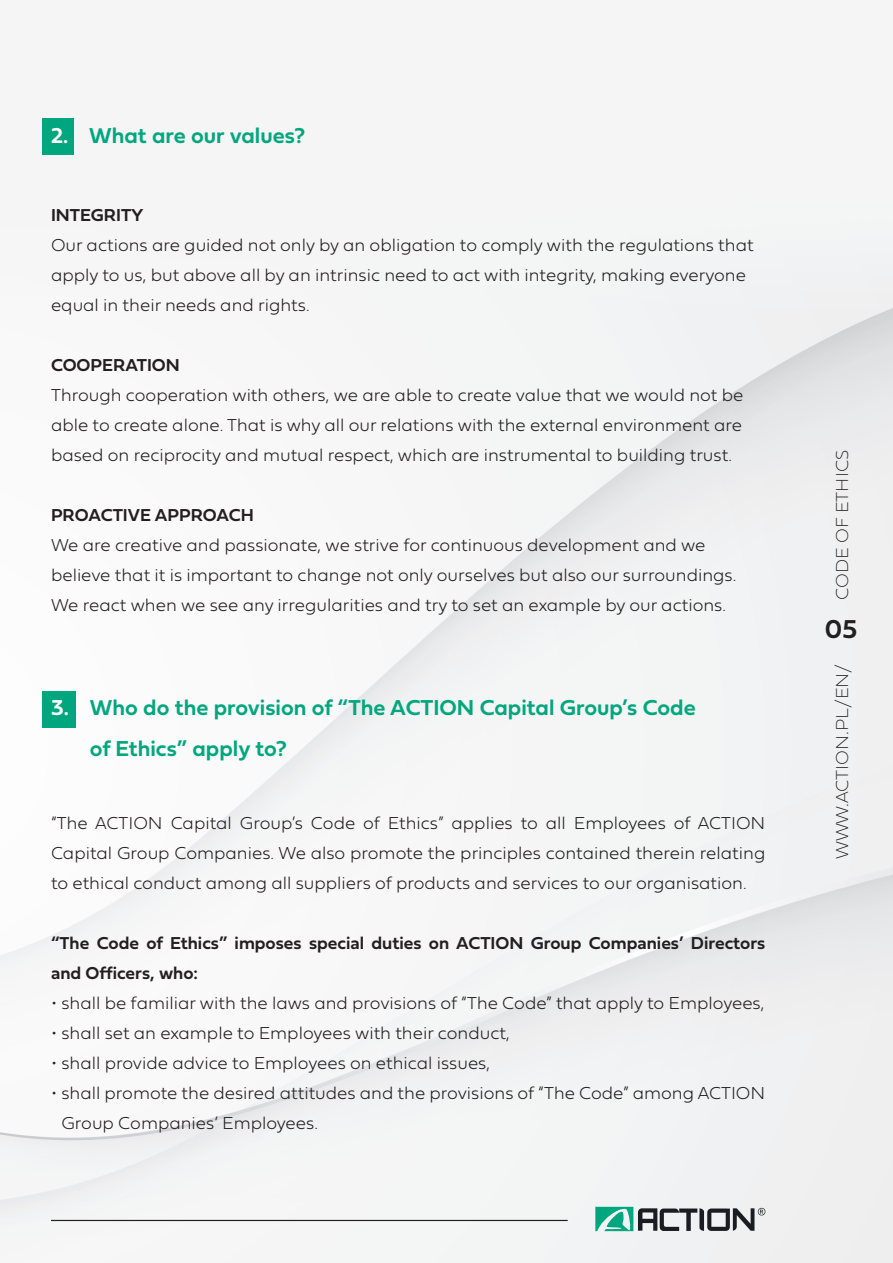
<style>
.page{position:relative;width:893px;height:1263px;background:#fff}
.page>*{position:absolute;margin:0;border:0;box-sizing:border-box;transform-origin:0 0}
.t1{font:27px "Fieldwork Geo Demibold";color:#231f20}
.t2{font:22.5px/40.5px "Fieldwork Geo Demibold";color:#00a77e}
.t3{font:100 18px/30px "Fieldwork Geo";color:#231f20}
.t4{font:700 18px/30px "Fieldwork Hum Demi";color:#231f20}
.t5{font:18px "Fieldwork Geo Demibold";color:#231f20}
.t6{font:18px "Fieldwork Hum Hair";color:#231f20}
.s1{color:#fff}
</style>
<div class="page">
<div style="left:0;top:118px;width:893px;height:1145px;background:#f5f5f6"></div>
<hr style="left:51px;top:1220px;width:517px;height:1px;background:#231f20">
<svg style="left:595px;top:1207px;width:170px;height:25px"></svg>
<div style="left:43px;top:118px;width:31px;height:37px;background:#00a77e"></div>
<div style="left:43px;top:691px;width:33px;height:36px;background:#00a77e"></div>
<p class="t2" style="left:51px;top:114px;width:256px"><span class="s1">2.</span> What are our values?</p>
<p class="t5" style="left:51px;top:201px;width:94px">INTEGRITY</p>
<p class="t3" style="left:51px;top:229px;width:704px">Our actions are guided not only by an obligation to comply with the regulations that apply to us, but above all by an intrinsic need to act with integrity, making everyone equal in their needs and rights.</p>
<p class="t5" style="left:51px;top:351px;width:130px">COOPERATION</p>
<p class="t3" style="left:51px;top:379px;width:694px;text-align:justify">Through cooperation with others, we are able to create value that we would not be able to create alone. That is why all our relations with the external environment are based on reciprocity and mutual respect, which are instrumental to building trust.</p>
<p class="t5" style="left:51px;top:501px;width:204px">PROACTIVE APPROACH</p>
<p class="t3" style="left:51px;top:529px;width:687px">We are creative and passionate, we strive for continuous development and we believe that it is important to change not only ourselves but also our surroundings.<br>We react when we see any irregularities and try to set an example by our actions.</p>
<p class="t2" style="left:90px;top:686px;width:607px;text-indent:-39px"><span class="s1">3.</span> Who do the provision of “The ACTION Capital Group’s Code of Ethics” apply to?</p>
<p class="t3" style="left:51px;top:807px;width:716px;text-align:justify">“The ACTION Capital Group’s Code of Ethics” applies to all Employees of ACTION Capital Group Companies. We also promote the principles contained therein relating to ethical conduct among all suppliers of products and services to our organisation.</p>
<p class="t4" style="left:51px;top:927px;width:716px">“The Code of Ethics” imposes special duties on ACTION Group Companies’ Directors and Officers, who:</p>
<p class="t3" style="left:51px;top:987px;width:715px">• shall be familiar with the laws and provisions of “The Code” that apply to Employees,</p>
<p class="t3" style="left:51px;top:1017px;width:460px">• shall set an example to Employees with their conduct,</p>
<p class="t3" style="left:51px;top:1047px;width:441px">• shall provide advice to Employees on ethical issues,</p>
<p class="t3" style="left:61px;top:1077px;width:705px;text-indent:-10px">• shall promote the desired attitudes and the provisions of “The Code” among ACTION<br>Group Companies’ Employees.</p>
<p class="t6" style="left:828px;top:600px;width:151px;rotate:-90deg">CODE OF ETHICS</p>
<p class="t1" style="left:825px;top:608px;width:34px">05</p>
<p class="t6" style="left:828px;top:859px;width:197px;rotate:-90deg">WWW.ACTION.PL/EN/</p>
</div>
